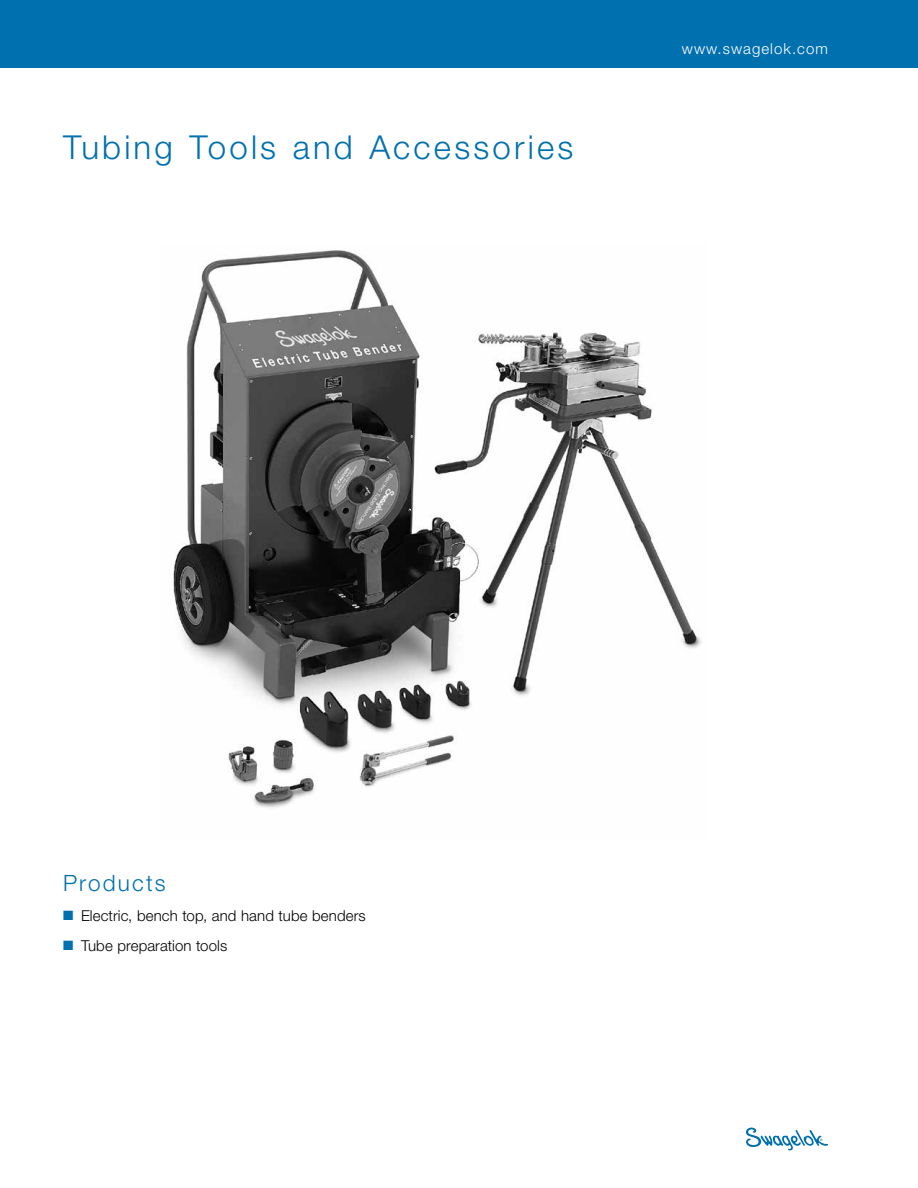
<style>
.page{position:relative;width:918px;height:1188px;background:#fff}
.page>*{position:absolute;margin:0;border:0;box-sizing:border-box;transform-origin:0 0}
.t1{font:300 33px "Helvetica Neue LT Std";letter-spacing:.095em;color:#0070af}
.t2{font:300 22.5px "Helvetica Neue LT Std";letter-spacing:.095em;color:#0070af}
.t3{font:300 15px "Helvetica Neue LT Std";letter-spacing:.005em;color:#000}
.t4{font:300 15px "Helvetica Neue LT Std";letter-spacing:.07em;color:#fff}
.s1{color:#0070af}
</style>
<div class="page">
<svg style="left:746px;top:1128px;width:82px;height:22px"></svg>
<img style="left:173px;top:250px;width:529px;height:558px">
<div style="left:0;top:0;width:918px;height:68px;background:#0070af"></div>
<h1 class="t1" style="left:63px;top:127px;width:512px">Tubing Tools and Accessories</h1>
<p class="t4" style="left:682px;top:40px;width:148px">www.swagelok.com</p>
<h2 class="t2" style="left:63px;top:869px;width:104px">Products</h2>
<p class="t3" style="left:63px;top:906px;width:304px"><span class="s1">■</span> Electric, bench top, and hand tube benders</p>
<p class="t3" style="left:63px;top:936px;width:166px"><span class="s1">■</span> Tube preparation tools</p>
</div>
